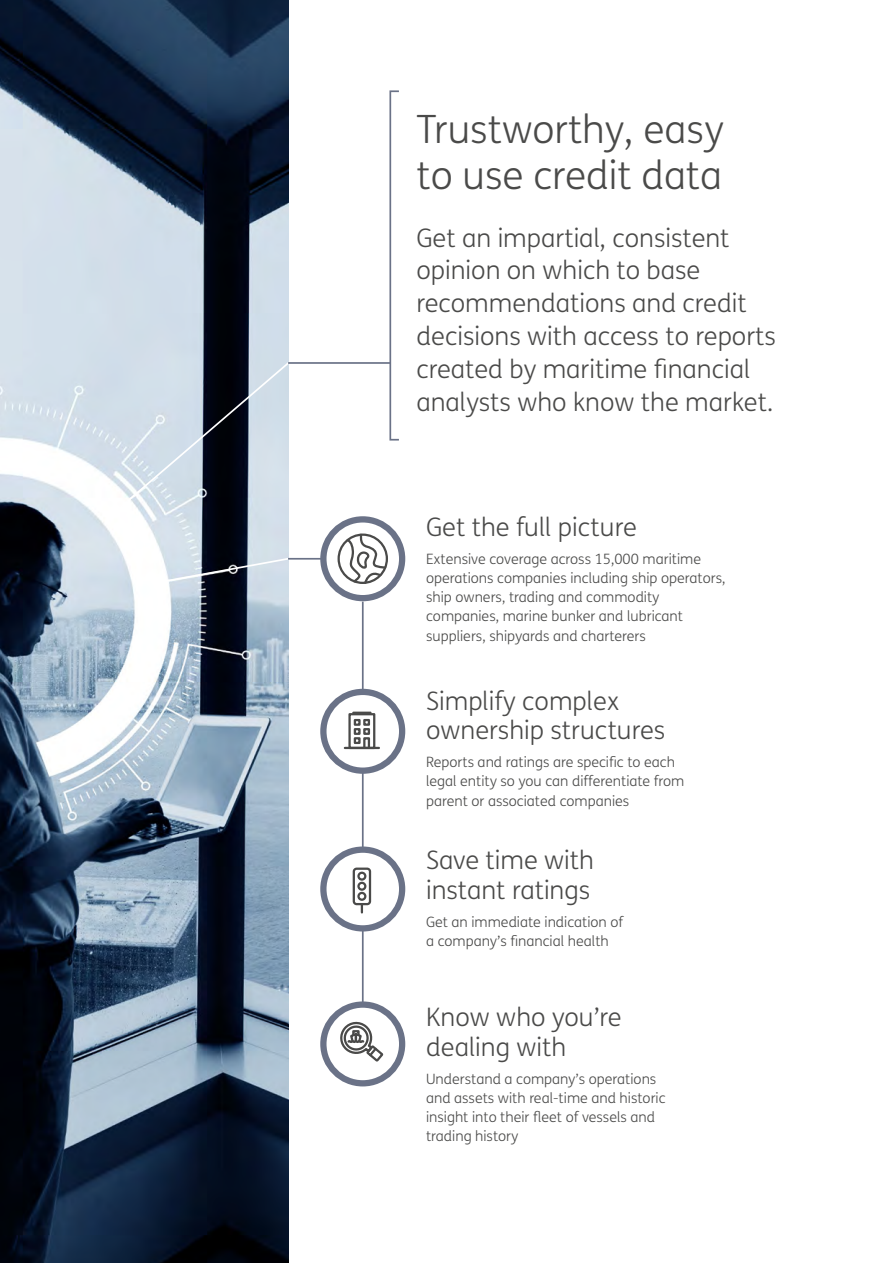
<style>
.page{position:relative;width:893px;height:1263px;background:#fff}
.page>*{position:absolute;margin:0;border:0;box-sizing:border-box;transform-origin:0 0}
.t1{font:300 39px/46.2px "FS Me";color:#4a4a49}
.t2{font:300 25.5px/32.8px "FS Me";color:#4a4a49}
.t3{font:300 14.25px/19.2px "FS Me";color:#4a4a49}
</style>
<div class="page">
<img style="left:0;top:0;width:288px;height:1263px">
<svg style="left:111px;top:360px;width:178px;height:156px;background:#9fa8b3"></svg>
<svg style="left:154px;top:557px;width:136px;height:28px;background:#9aa2ac"></svg>
<div style="left:320px;top:516px;width:85px;height:85px;border:6px solid #6a7287;border-radius:50%"></div>
<div style="left:320px;top:689px;width:85px;height:85px;border:6px solid #6a7287;border-radius:50%"></div>
<div style="left:320px;top:846px;width:85px;height:85px;border:6px solid #6a7287;border-radius:50%"></div>
<div style="left:320px;top:1001px;width:85px;height:85px;border:6px solid #6a7287;border-radius:50%"></div>
<hr style="left:362px;top:602px;width:2px;height:88px;background:#6a7287">
<hr style="left:362px;top:771px;width:2px;height:79px;background:#6a7287">
<hr style="left:362px;top:927px;width:2px;height:77px;background:#6a7287">
<hr style="left:288px;top:558px;width:35px;height:2px;background:#6a7287">
<div style="left:389px;top:90px;width:11px;height:351px;border:2px solid #6a7287"></div>
<hr style="left:288px;top:362px;width:103px;height:2px;background:#6a7287">
<div style="left:357px;top:872px;width:9px;height:9px;border:2px solid #4a4a49;border-radius:50%"></div>
<div style="left:357px;top:882px;width:9px;height:9px;border:2px solid #4a4a49;border-radius:50%"></div>
<div style="left:357px;top:892px;width:9px;height:9px;border:2px solid #4a4a49;border-radius:50%"></div>
<div style="left:353px;top:867px;width:18px;height:38px;border:2px solid #4a4a49;border-radius:3px"></div>
<svg style="left:361px;top:904px;width:2px;height:8px"></svg>
<svg style="left:340px;top:1021px;width:44px;height:41px"></svg>
<div style="left:338px;top:533px;width:50px;height:51px;border:2px solid #4a4a49;border-radius:50%"></div>
<svg style="left:345px;top:533px;width:42px;height:51px"></svg>
<div style="left:348px;top:713px;width:27px;height:36px;border:2px solid #4a4a49"></div>
<div style="left:354px;top:719px;width:7px;height:7px;border:2px solid #4a4a49"></div>
<div style="left:363px;top:719px;width:7px;height:7px;border:2px solid #4a4a49"></div>
<div style="left:354px;top:728px;width:7px;height:7px;border:2px solid #4a4a49"></div>
<div style="left:363px;top:728px;width:7px;height:7px;border:2px solid #4a4a49"></div>
<div style="left:354px;top:737px;width:7px;height:7px;border:2px solid #4a4a49"></div>
<div style="left:363px;top:737px;width:7px;height:11px;border:2px solid #4a4a49"></div>
<svg style="left:353px;top:712px;width:17px;height:2px"></svg>
<hr style="left:345px;top:747px;width:34px;height:2px;background:#4a4a49">
<h1 class="t1" style="left:416px;top:105px;width:309px">Trustworthy, easy to use credit data</h1>
<h2 class="t2" style="left:416px;top:221px;width:361px">Get an impartial, consistent opinion on which to base recommendations and credit decisions with access to reports created by maritime financial analysts who know the market.</h2>
<h2 class="t2" style="left:426px;top:510px;width:212px">Get the full picture</h2>
<p class="t3" style="left:426px;top:549px;width:301px">Extensive coverage across 15,000 maritime operations companies including ship operators, ship owners, trading and commodity companies, marine bunker and lubricant suppliers, shipyards and charterers</p>
<h2 class="t2" style="left:426px;top:685px;width:241px;line-height:29.8px">Simplify complex ownership structures</h2>
<p class="t3" style="left:426px;top:752px;width:260px">Reports and ratings are specific to each legal entity so you can differentiate from parent or associated companies</p>
<h2 class="t2" style="left:426px;top:844px;width:169px;line-height:29.8px">Save time with instant ratings</h2>
<p class="t3" style="left:426px;top:912px;width:199px">Get an immediate indication of a company’s financial health</p>
<h2 class="t2" style="left:426px;top:1001px;width:197px;line-height:29.8px">Know who you’re dealing with</h2>
<p class="t3" style="left:426px;top:1068px;width:241px">Understand a company’s operations and assets with real-time and historic insight into their fleet of vessels and trading history</p>
</div>
